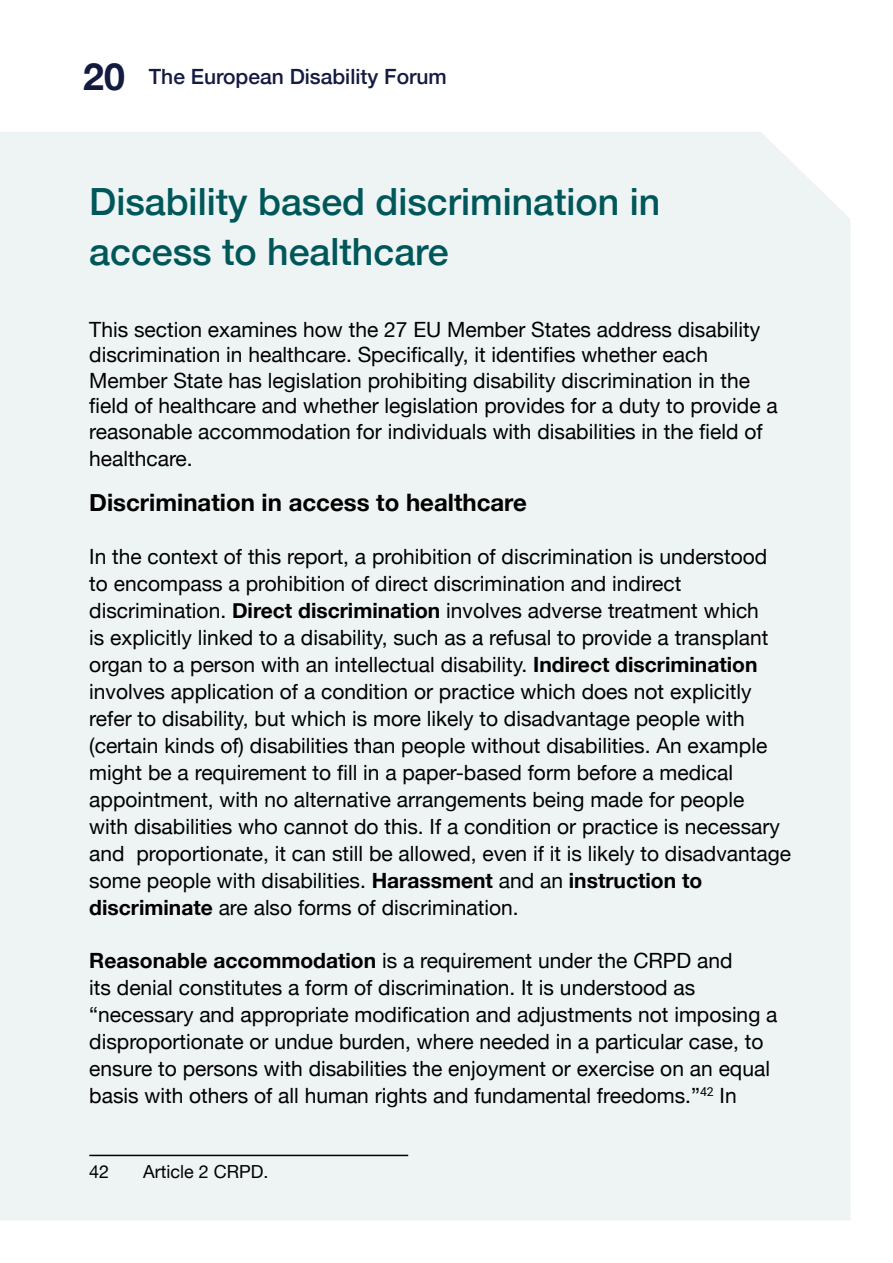
<style>
.page{position:relative;width:893px;height:1263px;background:#fff}
.page>*{position:absolute;margin:0;border:0;box-sizing:border-box;transform-origin:0 0}
.t1{font:500 37.5px/49.5px "Helvetica Neue";color:#005759}
.t2{font:700 37.5px "Helvetica Neue";color:#141b40}
.t3{font:700 24px "Helvetica Neue";color:#000}
.t4{font:21px/27px "Helvetica Neue";color:#000}
.t5{font:500 21px "Helvetica Neue";color:#141b40}
.t6{font:18px "Helvetica Neue";color:#000}
.s1{font-weight:700}
</style>
<div class="page">
<div style="left:0;top:132px;width:850px;height:1088px;background:#edf4f3"></div>
<hr style="left:89px;top:1155px;width:319px;height:1px;background:#000">
<h1 class="t2" style="left:83px;top:47px;width:43px">20</h1>
<p class="t5" style="left:149px;top:60px;width:300px">The European Disability Forum</p>
<h2 class="t1" style="left:89px;top:174px;width:573px">Disability based discrimination in access to healthcare</h2>
<p class="t4" style="left:89px;top:318px;width:690px;line-height:25.8px">This section examines how the 27 EU Member States address disability discrimination in healthcare. Specifically, it identifies whether each Member State has legislation prohibiting disability discrimination in the field of healthcare and whether legislation provides for a duty to provide a reasonable accommodation for individuals with disabilities in the field of healthcare.</p>
<h3 class="t3" style="left:89px;top:484px;width:439px">Discrimination in access to healthcare</h3>
<p class="t4" style="left:89px;top:544px;width:703px">In the context of this report, a prohibition of discrimination is understood to encompass a prohibition of direct discrimination and indirect discrimination. <span class="s1">Direct discrimination</span> involves adverse treatment which<br>is explicitly linked to a disability, such as a refusal to provide a transplant organ to a person with an intellectual disability. <span class="s1">Indirect discrimination </span>involves application of a condition or practice which does not explicitly refer to disability, but which is more likely to disadvantage people with (certain kinds of) disabilities than people without disabilities. An example might be a requirement to fill in a paper-based form before a medical appointment, with no alternative arrangements being made for people<br>with disabilities who cannot do this. If a condition or practice is necessary and proportionate, it can still be allowed, even if it is likely to disadvantage some people with disabilities. <span class="s1">Harassment</span> and an <span class="s1">instruction to discriminate</span> are also forms of discrimination.</p>
<p class="t4" style="left:89px;top:948px;width:690px"><span class="s1">Reasonable accommodation</span> is a requirement under the CRPD and<br>its denial constitutes a form of discrimination. It is understood as “necessary and appropriate modification and adjustments not imposing a disproportionate or undue burden, where needed in a particular case, to ensure to persons with disabilities the enjoyment or exercise on an equal basis with others of all human rights and fundamental freedoms.”<sup>42</sup> In</p>
<p class="t6" style="left:89px;top:1158px;width:22px">42</p>
<p class="t6" style="left:143px;top:1158px;width:127px">Article 2 CRPD.</p>
</div>
